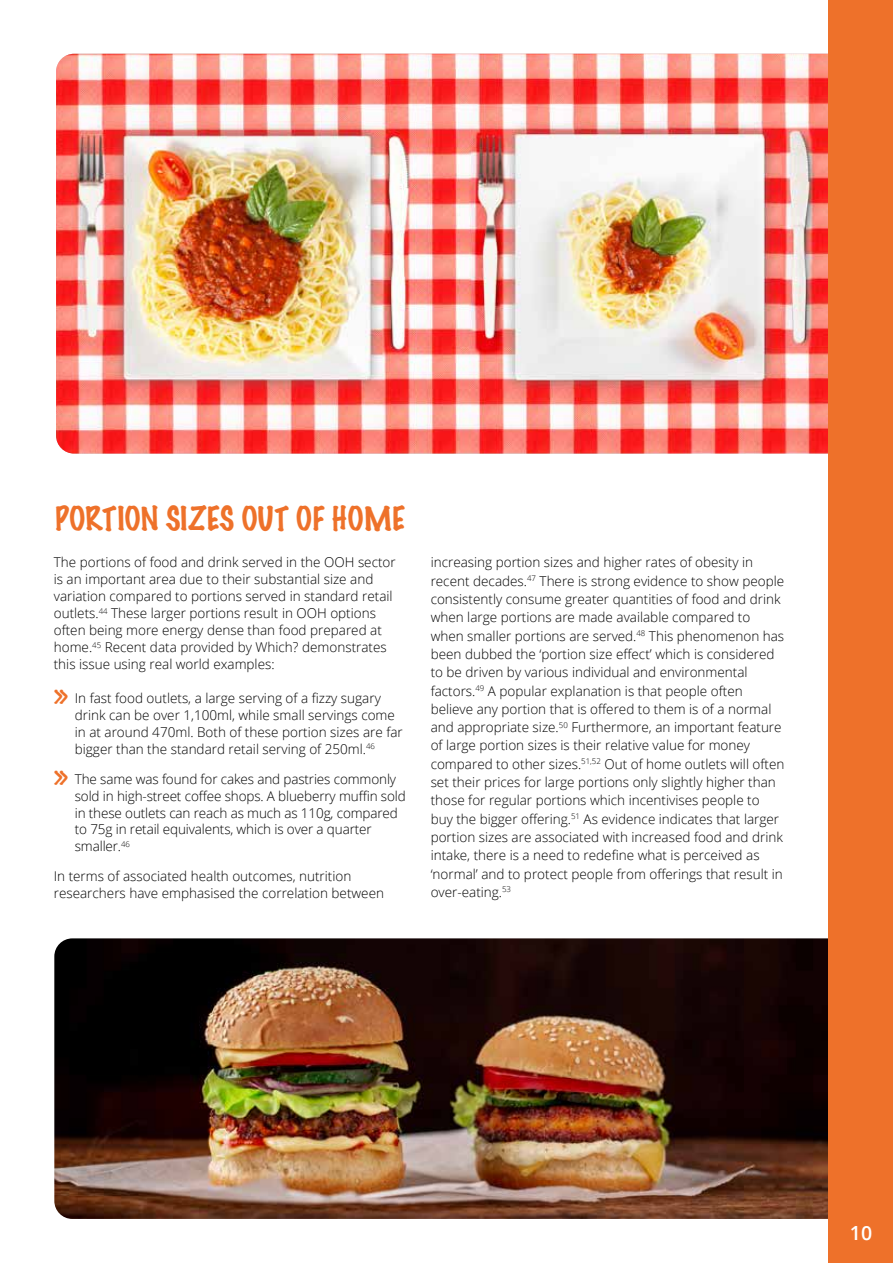
<style>
.page{position:relative;width:893px;height:1263px;background:#fff}
.page>*{position:absolute;margin:0;border:0;box-sizing:border-box;transform-origin:0 0}
.t1{font:100 32.7px "Marker Felt";color:#ee712a}
.t2{font:100 30px "Marker Felt";letter-spacing:-.005em;color:#ee712a}
.t3{font:600 19.5px "Open Sans";color:#fff}
.t4{font:300 13.5px/18.3px "Open Sans";color:#000}
</style>
<div class="page">
<img style="left:56px;top:54px;width:772px;height:400px">
<img style="left:54px;top:938px;width:774px;height:281px">
<div style="left:828px;top:0;width:65px;height:1263px;background:#ee712a"></div>
<h2 class="t2" style="left:55px;top:495px;width:351px">PORTION SIZES OUT OF HOME</h2>
<p class="t4" style="left:54px;top:554px;width:343px;line-height:17px">The portions of food and drink served in the OOH sector is an important area due to their substantial size and variation compared to portions served in standard retail outlets.<sup>44</sup> These larger portions result in OOH options often being more energy dense than food prepared at home.<sup>45</sup> Recent data provided by Which? demonstrates this issue using real world examples:</p>
<h1 class="t1" style="left:54px;top:668px;width:16px">»</h1>
<p class="t4" style="left:75px;top:689px;width:329px;line-height:17px">In fast food outlets, a large serving of a fizzy sugary drink can be over 1,100ml, while small servings come in at around 470ml. Both of these portion sizes are far bigger than the standard retail serving of 250ml.<sup>46</sup></p>
<h1 class="t1" style="left:54px;top:749px;width:16px">»</h1>
<p class="t4" style="left:75px;top:770px;width:332px;line-height:17px">The same was found for cakes and pastries commonly sold in high-street coffee shops. A blueberry muffin sold in these outlets can reach as much as 110g, compared to 75g in retail equivalents, which is over a quarter smaller.<sup>46</sup></p>
<p class="t4" style="left:54px;top:867px;width:332px;line-height:17px">In terms of associated health outcomes, nutrition researchers have emphasised the correlation between</p>
<p class="t4" style="left:431px;top:553px;width:355px">increasing portion sizes and higher rates of obesity in recent decades.<sup>47</sup> There is strong evidence to show people consistently consume greater quantities of food and drink when large portions are made available compared to when smaller portions are served.<sup>48</sup> This phenomenon has been dubbed the ‘portion size effect’ which is considered to be driven by various individual and environmental factors.<sup>49</sup> A popular explanation is that people often believe any portion that is offered to them is of a normal and appropriate size.<sup>50</sup> Furthermore, an important feature of large portion sizes is their relative value for money compared to other sizes.<sup>51,52</sup> Out of home outlets will often set their prices for large portions only slightly higher than those for regular portions which incentivises people to buy the bigger offering.<sup>51</sup> As evidence indicates that larger portion sizes are associated with increased food and drink intake, there is a need to redefine what is perceived as ‘normal’ and to protect people from offerings that result in over-eating.<sup>53</sup></p>
<h3 class="t3" style="left:850px;top:1220px;width:24px">10</h3>
</div>
